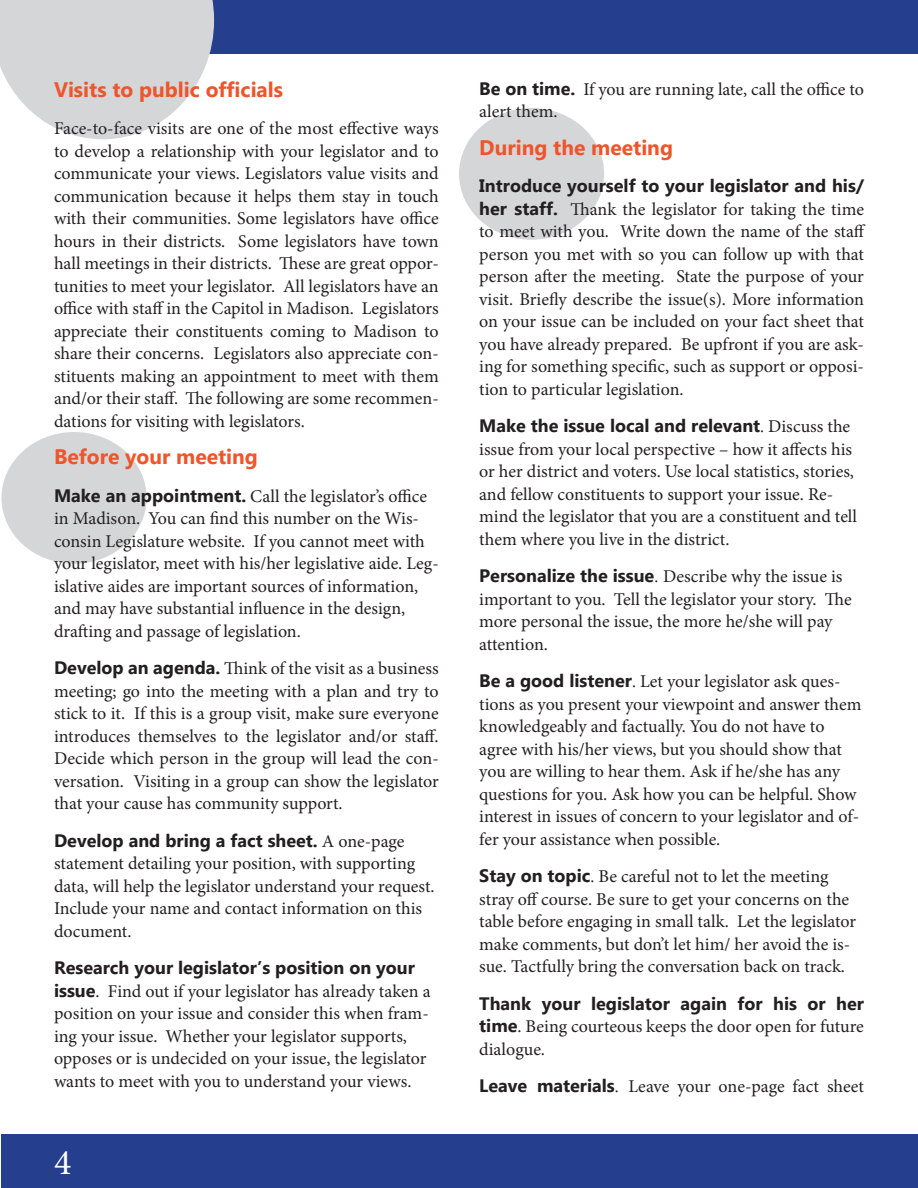
<style>
.page{position:relative;width:918px;height:1188px;background:#fff}
.page>*{position:absolute;margin:0;border:0;box-sizing:border-box;transform-origin:0 0}
.t1{font:36px "Minion Pro";color:#fff}
.t2{font:700 21px "Microsoft Tai Le";color:#ee552b}
.t3{font:18px/22.5px "Minion Pro";letter-spacing:-.005em;color:#231f20}
.s1{font-family:"Microsoft Tai Le";font-weight:700}
.s2{font-family:"Microsoft Phags Pa";font-weight:700}
.s3{font-family:"Microsoft Tai Le"}
.s4{font-family:"Microsoft New Tai Lue";font-weight:700}
.s5{font-family:"Microsoft New Tai Lue"}
</style>
<div class="page">
<div style="left:1px;top:1px;width:917px;height:53px;background:#253f8e"></div>
<div style="left:2px;top:1134px;width:916px;height:54px;background:#253f8e"></div>
<svg style="left:0;top:0;width:214px;height:139px"></svg>
<div style="left:2px;top:432px;width:145px;height:132px;background:#d5d6d8;border-radius:50%"></div>
<div style="left:459px;top:108px;width:145px;height:132px;background:#d5d6d8;border-radius:50%"></div>
<p class="t2" style="left:54px;top:77px;width:231px">Visits to public officials</p>
<p class="t3" style="left:54px;top:117px;width:386px;text-align:justify">Face-to-face visits are one of the most effective ways to develop a relationship with your legislator and to communicate your views. Legislators value visits and communication because it helps them stay in touch with their communities. Some legislators have office hours in their districts. Some legislators have town hall meetings in their districts. These are great oppor&shy;tunities to meet your legislator. All legislators have an office with staff in the Capitol in Madison. Legislators appreciate their constituents coming to Madison to share their concerns. Legislators also appreciate con&shy;stituents making an appointment to meet with them and/or their staff. The following are some recommen&shy;dations for visiting with legislators.</p>
<p class="t2" style="left:54px;top:445px;width:205px">Before your meeting</p>
<p class="t3" style="left:54px;top:485px;width:386px"><span class="s1">Make an appointment.</span> Call the legislator’s office in Madison. You can find this number on the Wis&shy;consin Legislature website. If you cannot meet with your legislator, meet with his/her legislative aide. Leg&shy;islative aides are important sources of information, and may have substantial influence in the design, drafting and passage of legislation.</p>
<p class="t3" style="left:54px;top:657px;width:386px;text-align:justify"><span class="s1">Develop an agenda.</span> Think of the visit as a business meeting; go into the meeting with a plan and try to stick to it. If this is a group visit, make sure everyone introduces themselves to the legislator and/or staff.<br>Decide which person in the group will lead the con&shy;versation. Visiting in a group can show the legislator that your cause has community support.</p>
<p class="t3" style="left:54px;top:830px;width:382px"><span class="s1">Develop and bring a fact sheet.</span> A one-page statement detailing your position, with supporting data, will help the legislator understand your request.<br>Include your name and contact information on this document.</p>
<p class="t3" style="left:54px;top:957px;width:378px"><span class="s1">Research your legislator</span><span class="s2">’s</span> <span class="s1">position on your issue</span>. Find out if your legislator has already taken a position on your issue and consider this when fram&shy;ing your issue. Whether your legislator supports, opposes or is undecided on your issue, the legislator wants to meet with you to understand your views.</p>
<h1 class="t1" style="left:54px;top:1138px;width:19px">4</h1>
<p class="t3" style="left:479px;top:78px;width:386px"><span class="s1">Be on time.</span> If you are running late, call the office to alert them.</p>
<p class="t2" style="left:479px;top:135px;width:195px">During the meeting</p>
<p class="t3" style="left:479px;top:175px;width:388px;text-align:justify"><span class="s1">Introduce yourself to your legislator and his/ her staff.</span> Thank the legislator for taking the time to meet with you. Write down the name of the staff person you met with so you can follow up with that person after the meeting. State the purpose of your visit. Briefly describe the issue(s). More information on your issue can be included on your fact sheet that you have already prepared. Be upfront if you are ask&shy;ing for something specific, such as support or opposi&shy;tion to particular legislation.</p>
<p class="t3" style="left:479px;top:415px;width:379px"><span class="s1">Make the issue local and relevant</span><span class="s3">.</span> Discuss the issue from your local perspective – how it affects his or her district and voters. Use local statistics, stories, and fellow constituents to support your issue. Re&shy;mind the legislator that you are a constituent and tell them where you live in the district.</p>
<p class="t3" style="left:479px;top:565px;width:374px"><span class="s1">Personalize the issue</span><span class="s3">.</span> Describe why the issue is important to you. Tell the legislator your story. The more personal the issue, the more he/she will pay attention.</p>
<p class="t3" style="left:479px;top:670px;width:384px"><span class="s4">Be a good listener</span><span class="s5">.</span> Let your legislator ask ques&shy;tions as you present your viewpoint and answer them knowledgeably and factually. You do not have to agree with his/her views, but you should show that you are willing to hear them. Ask if he/she has any questions for you. Ask how you can be helpful. Show interest in issues of concern to your legislator and of&shy;fer your assistance when possible.</p>
<p class="t3" style="left:479px;top:865px;width:378px"><span class="s4">Stay on topic</span><span class="s5">.</span> Be careful not to let the meeting stray off course. Be sure to get your concerns on the table before engaging in small talk. Let the legislator make comments, but don’t let him/ her avoid the is&shy;sue. Tactfully bring the conversation back on track.</p>
<p class="t3" style="left:479px;top:993px;width:386px;text-align:justify"><span class="s4">Thank your legislator again for his or her time</span>. Being courteous keeps the door open for future dialogue.</p>
<p class="t3" style="left:479px;top:1075px;width:386px"><span class="s4">Leave materials</span><span class="s5">.</span> Leave your one-page fact sheet</p>
</div>
